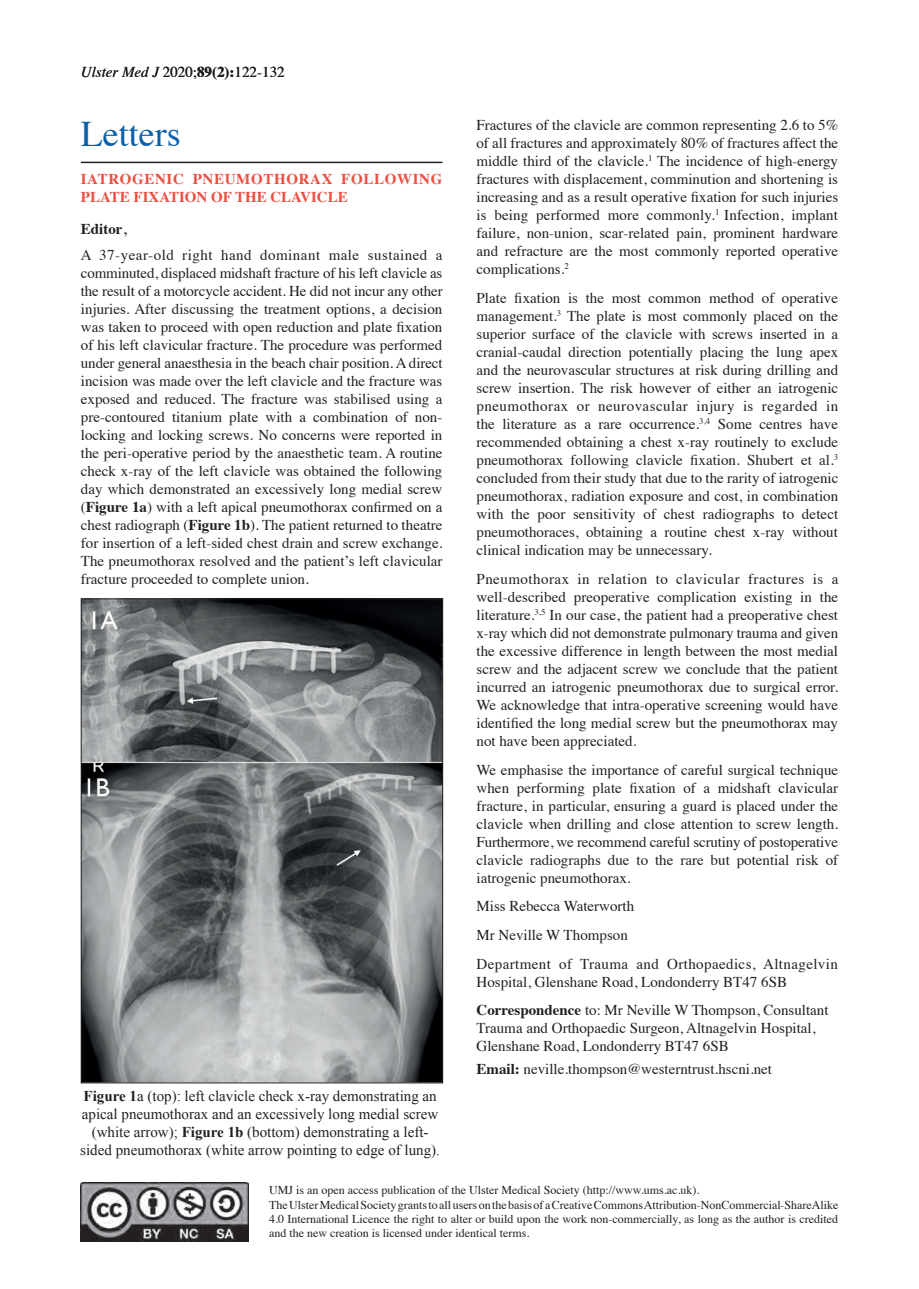
<style>
.page{position:relative;width:919px;height:1289px;background:#fff}
.page>*{position:absolute;margin:0;border:0;box-sizing:border-box;transform-origin:0 0}
.t1{font:36px "Times";color:#0a60a9}
.t2{font:15px/18px "Times";color:#231f20;text-align:justify}
.t3{font:15px/18px "Times New Roman";color:#231f20;text-align:center}
.t4{font:15px/28.7px "Times";letter-spacing:.025em;color:#231f20}
.t5{font:700 15px/18px "Times";letter-spacing:.045em;color:#ed4f42}
.t6{font:15px/26.5px "Times";letter-spacing:.03em;color:#231f20}
.t7{font:12px/14.4px "Times";color:#231f20}
.s1{font-style:italic}
.s2{font-weight:700}
.s3{font-size:18px}
</style>
<div class="page">
<img style="left:81px;top:1182px;width:167px;height:59px">
<hr style="left:81px;top:162px;width:361px;height:1px;background:#231f20">
<img style="left:83px;top:600px;width:358px;height:481px">
<p class="t2" style="left:81px;top:61px;width:205px"><span class="s1">Ulster Med J</span> 2020;<span class="s2">89(2):</span>122-132</p>
<h1 class="t1" style="left:81px;top:100px;width:101px">Letters</h1>
<p class="t5" style="left:81px;top:168px;width:363px">IATROGENIC PNEUMOTHORAX FOLLOWING<br>PLATE FIXATION OF THE CLAVICLE</p>
<p class="t6" style="left:81px;top:214px;width:363px"><span class="s2">Editor</span><span class="s3">,<br></span>A 37-year-old right hand dominant male sustained a</p>
<p class="t2" style="left:81px;top:263px;width:363px">comminuted, displaced midshaft fracture of his left clavicle as the result of a motorcycle accident. He did not incur any other injuries. After discussing the treatment options, a decision was taken to proceed with open reduction and plate fixation of his left clavicular fracture. The procedure was performed under general anaesthesia in the beach chair position. A direct incision was made over the left clavicle and the fracture was exposed and reduced. The fracture was stabilised using a pre-contoured titanium plate with a combination of non&shy;locking and locking screws. No concerns were reported in the peri-operative period by the anaesthetic team. A routine check x-ray of the left clavicle was obtained the following day which demonstrated an excessively long medial screw (<span class="s2">Figure 1a</span>) with a left apical pneumothorax confirmed on a chest radiograph (<span class="s2">Figure 1b</span>). The patient returned to theatre for insertion of a left-sided chest drain and screw exchange.<br>The pneumothorax resolved and the patient’s left clavicular fracture proceeded to complete union.</p>
<p class="t3" style="left:80px;top:1086px;width:361px"><span class="s2">Figure 1</span>a (top): left clavicle check x-ray demonstrating an apical pneumothorax and an excessively long medial screw (white arrow); <span class="s2">Figure 1b</span> (bottom) demonstrating a left&shy;sided pneumothorax (white arrow pointing to edge of lung).</p>
<p class="t2" style="left:476px;top:115px;width:363px">Fractures of the clavicle are common representing 2.6 to 5% of all fractures and approximately 80% of fractures affect the middle third of the clavicle.<sup>1</sup> The incidence of high-energy fractures with displacement, comminution and shortening is increasing and as a result operative fixation for such injuries is being performed more commonly.<sup>1</sup> Infection, implant failure, non-union, scar-related pain, prominent hardware and refracture are the most commonly reported operative complications.<sup>2</sup></p>
<p class="t2" style="left:476px;top:288px;width:363px">Plate fixation is the most common method of operative management.<sup>3</sup> The plate is most commonly placed on the superior surface of the clavicle with screws inserted in a cranial-caudal direction potentially placing the lung apex and the neurovascular structures at risk during drilling and screw insertion. The risk however of either an iatrogenic pneumothorax or neurovascular injury is regarded in the literature as a rare occurrence.<sup>3,4</sup> Some centres have recommended obtaining a chest x-ray routinely to exclude pneumothorax following clavicle fixation. Shubert et al.<sup>3 </sup>concluded from their study that due to the rarity of iatrogenic pneumothorax, radiation exposure and cost, in combination with the poor sensitivity of chest radiographs to detect pneumothoraces, obtaining a routine chest x-ray without clinical indication may be unnecessary.</p>
<p class="t2" style="left:476px;top:568px;width:363px">Pneumothorax in relation to clavicular fractures is a well-described preoperative complication existing in the literature.<sup>3,5</sup> In our case, the patient had a preoperative chest x-ray which did not demonstrate pulmonary trauma and given the excessive difference in length between the most medial screw and the adjacent screw we conclude that the patient incurred an iatrogenic pneumothorax due to surgical error.<br>We acknowledge that intra-operative screening would have identified the long medial screw but the pneumothorax may not have been appreciated.</p>
<p class="t2" style="left:476px;top:759px;width:363px">We emphasise the importance of careful surgical technique when performing plate fixation of a midshaft clavicular fracture, in particular, ensuring a guard is placed under the clavicle when drilling and close attention to screw length.<br>Furthermore, we recommend careful scrutiny of postoperative clavicle radiographs due to the rare but potential risk of iatrogenic pneumothorax.</p>
<p class="t4" style="left:476px;top:890px;width:363px">Miss Rebecca Waterworth<br>Mr Neville W Thompson<br>Department of Trauma and Orthopaedics, Altnagelvin</p>
<p class="t2" style="left:476px;top:965px;width:353px;line-height:28.7px">Hospital, Glenshane Road, Londonderry BT47 6SB<br><span class="s2">Correspondence</span> to: Mr Neville W Thompson, Consultant</p>
<p class="t2" style="left:476px;top:1017px;width:340px">Trauma and Orthopaedic Surgeon, Altnagelvin Hospital,<br>Glenshane Road, Londonderry BT47 6SB</p>
<p class="t2" style="left:476px;top:1058px;width:297px"><span class="s2">Email:</span> neville.thompson@westerntrust.hscni.net</p>
<p class="t7" style="left:269px;top:1181px;width:570px">UMJ is an open access publication of the Ulster Medical Society (http://www.ums.ac.uk).<br>The Ulster Medical Society grants to all users on the basis of a Creative Commons Attribution-NonCommercial-ShareAlike 4.0 International Licence the right to alter or build upon the work non-commercially, as long as the author is credited and the new creation is licensed under identical terms.</p>
</div>
